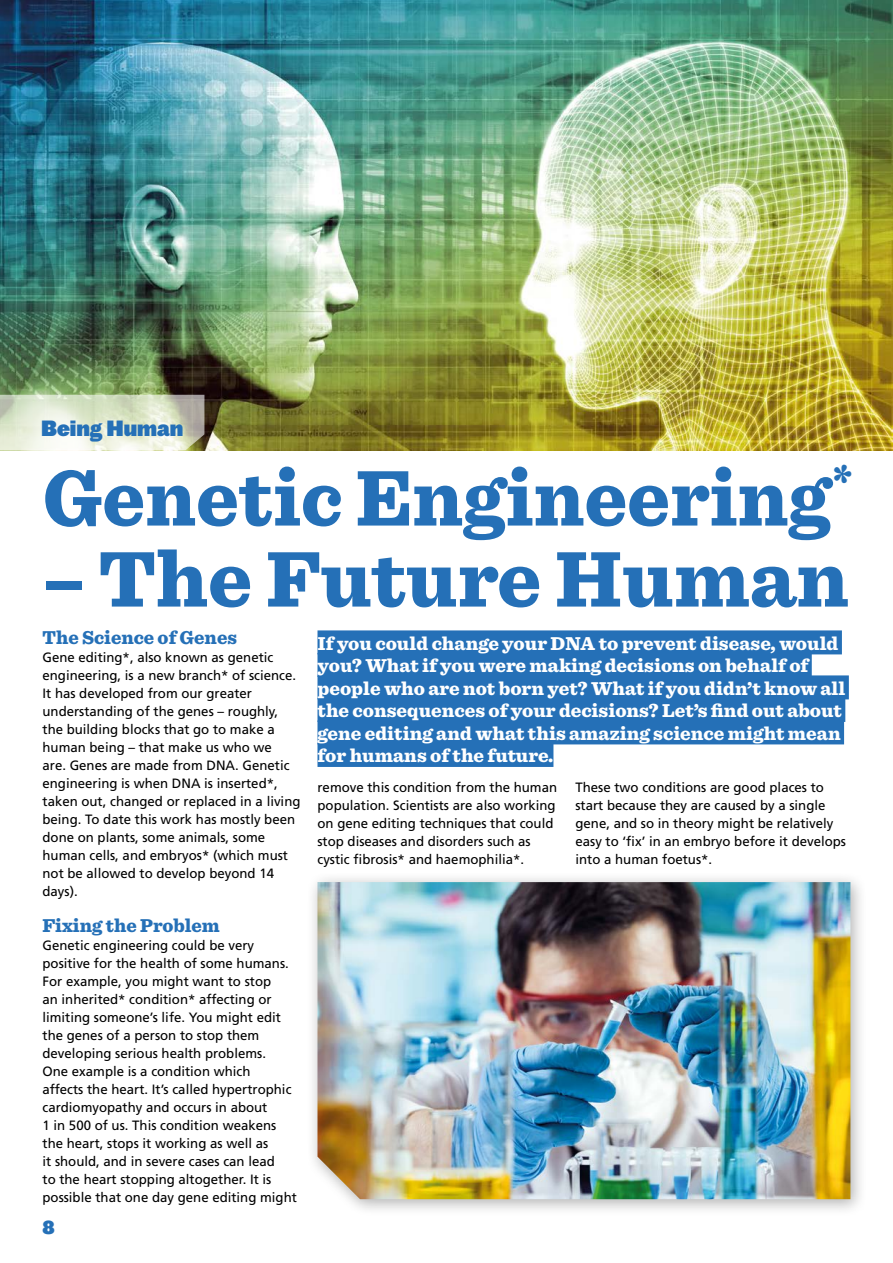
<style>
.page{position:relative;width:893px;height:1263px;background:#fff}
.page>*{position:absolute;margin:0;border:0;box-sizing:border-box;transform-origin:0 0}
.t1{font:900 82.5px "Sentinel";color:#2570b7;scale:.95 1}
.t2{font:900 82.5px "Sentinel";color:#2570b7}
.t3{font:21px "Leviathan HTF Black";color:#2570b7;scale:.9 1}
.t4{font:900 19.5px/22.5px "Sentinel";color:#fff}
.t5{font:900 19.5px "Sentinel";color:#2570b7}
.t6{font:18px "Leviathan HTF Black";color:#2570b7;scale:.9 1}
.t7{font:13.5px/18px "Frutiger";color:#000}
</style>
<div class="page">
<img style="left:0;top:0;width:893px;height:450px">
<div style="left:306px;top:871px;width:562px;height:345px;background:#000;opacity:.3"></div>
<img style="left:317px;top:882px;width:533px;height:317px">
<svg style="left:0;top:395px;width:204px;height:55px;background:#dde3ce"></svg>
<div style="left:317px;top:630px;width:525px;height:24px;background:#2570b7"></div>
<div style="left:317px;top:653px;width:495px;height:24px;background:#2570b7"></div>
<div style="left:317px;top:675px;width:532px;height:24px;background:#2570b7"></div>
<div style="left:317px;top:698px;width:528px;height:24px;background:#2570b7"></div>
<div style="left:317px;top:720px;width:527px;height:24px;background:#2570b7"></div>
<div style="left:317px;top:743px;width:236px;height:24px;background:#2570b7"></div>
<h2 class="t3" style="left:41px;top:414px;width:160px">Being Human</h2>
<h1 class="t1" style="left:43px;top:432px;width:853px">Genetic Engineering<sup>*</sup></h1>
<h1 class="t2" style="left:43px;top:513px;width:808px">– The Future Human</h1>
<h3 class="t5" style="left:43px;top:621px;width:196px">The Science of Genes</h3>
<p class="t7" style="left:43px;top:648px;width:259px">Gene editing*, also known as genetic engineering, is a new branch* of science.<br>It has developed from our greater understanding of the genes – roughly, the building blocks that go to make a human being – that make us who we<br>are. Genes are made from DNA. Genetic engineering is when DNA is inserted*, taken out, changed or replaced in a living being. To date this work has mostly been done on plants, some animals, some human cells, and embryos* (which must not be allowed to develop beyond 14 days).</p>
<h3 class="t5" style="left:43px;top:909px;width:179px">Fixing the Problem</h3>
<p class="t7" style="left:43px;top:936px;width:256px">Genetic engineering could be very positive for the health of some humans.<br>For example, you might want to stop<br>an inherited* condition* affecting or limiting someone’s life. You might edit the genes of a person to stop them developing serious health problems.<br>One example is a condition which<br>affects the heart. It’s called hypertrophic cardiomyopathy and occurs in about<br>1 in 500 of us. This condition weakens the heart, stops it working as well as<br>it should, and in severe cases can lead<br>to the heart stopping altogether. It is possible that one day gene editing might</p>
<p class="t4" style="left:317px;top:631px;width:529px">If you could change your DNA to prevent disease, would you? What if you were making decisions on behalf of people who are not born yet? What if you didn’t know all the consequences of your decisions? Let’s find out about gene editing and what this amazing science might mean for humans of the future.</p>
<p class="t7" style="left:317px;top:778px;width:241px">remove this condition from the human population. Scientists are also working on gene editing techniques that could stop diseases and disorders such as cystic fibrosis* and haemophilia*.</p>
<p class="t7" style="left:575px;top:778px;width:272px">These two conditions are good places to start because they are caused by a single gene, and so in theory might be relatively easy to ‘fix’ in an embryo before it develops into a human foetus*.</p>
<h3 class="t6" style="left:43px;top:1215px;width:15px">8</h3>
</div>
